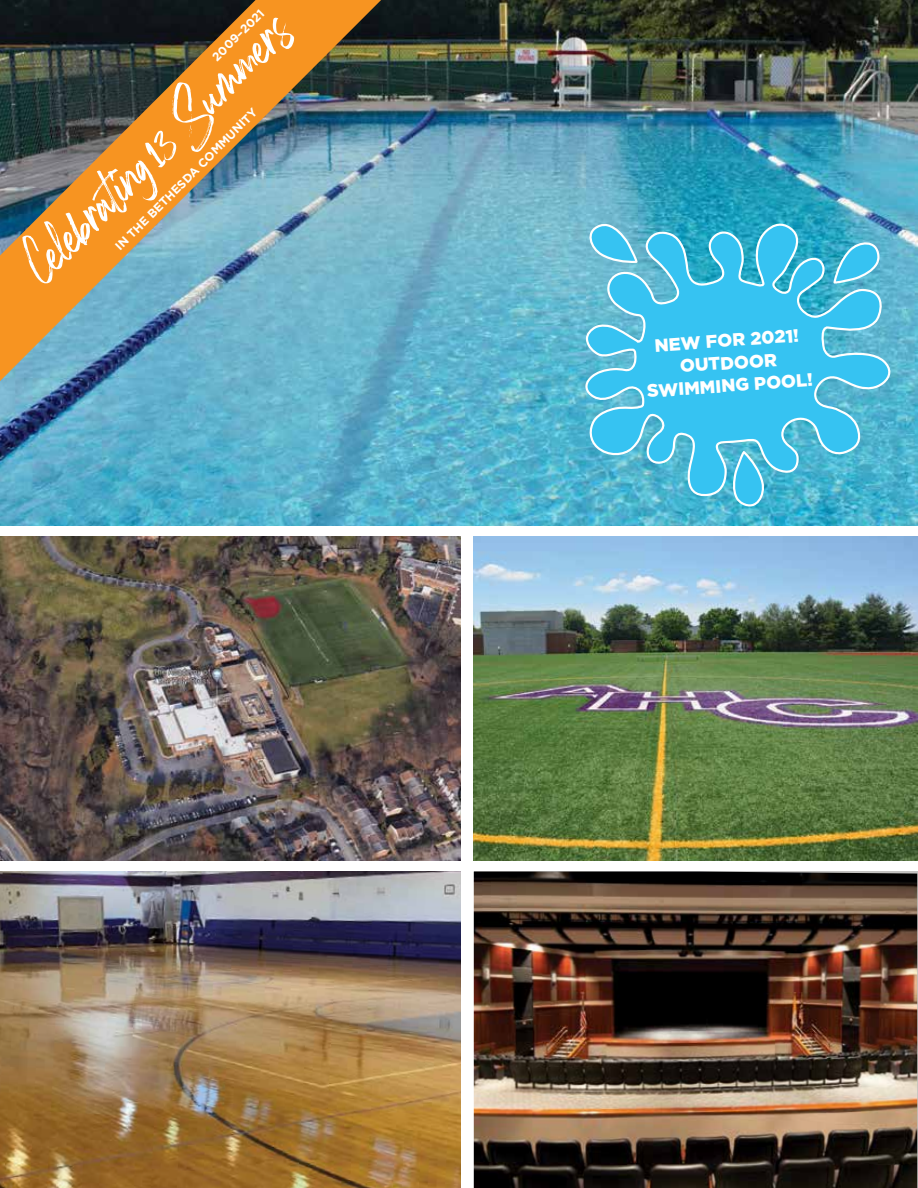
<style>
.page{position:relative;width:918px;height:1188px;background:#fff}
.page>*{position:absolute;margin:0;border:0;box-sizing:border-box;transform-origin:0 0}
.t1{font:52.5px "Rockville Solid";color:#fff}
.t2{font:900 18px/22.5px "Gotham";color:#fff;text-align:center}
.t3{font:700 12px "Gotham";color:#fff}
</style>
<div class="page">
<img style="left:0;top:0;width:918px;height:526px">
<img style="left:0;top:872px;width:461px;height:316px">
<img style="left:0;top:537px;width:461px;height:324px">
<img style="left:474px;top:872px;width:443px;height:316px">
<img style="left:474px;top:537px;width:443px;height:324px">
<svg style="left:581px;top:220px;width:313px;height:277px;background:#4abfe2"></svg>
<svg style="left:730px;top:451px;width:38px;height:60px;background:#57c4e4"></svg>
<svg style="left:834px;top:238px;width:47px;height:46px;background:#56c0e1"></svg>
<svg style="left:584px;top:223px;width:54px;height:42px;background:#68c5e2"></svg>
<img style="left:0;top:0;width:381px;height:381px">
<p class="t3" style="left:209px;top:53px;width:69px;rotate:-45deg">2009–2021</p>
<h1 class="t1" style="left:8px;top:249px;width:358px;rotate:-45deg">Celebrating 13 Summ ers</h1>
<p class="t3" style="left:112px;top:243px;width:197px;rotate:-45deg">IN THE BETHESDA COMMUNITY</p>
<p class="t2" style="left:643px;top:335px;width:168px;rotate:-4deg">NEW FOR 2021!<br>OUTDOOR<br>SWIMMING POOL!</p>
</div>
